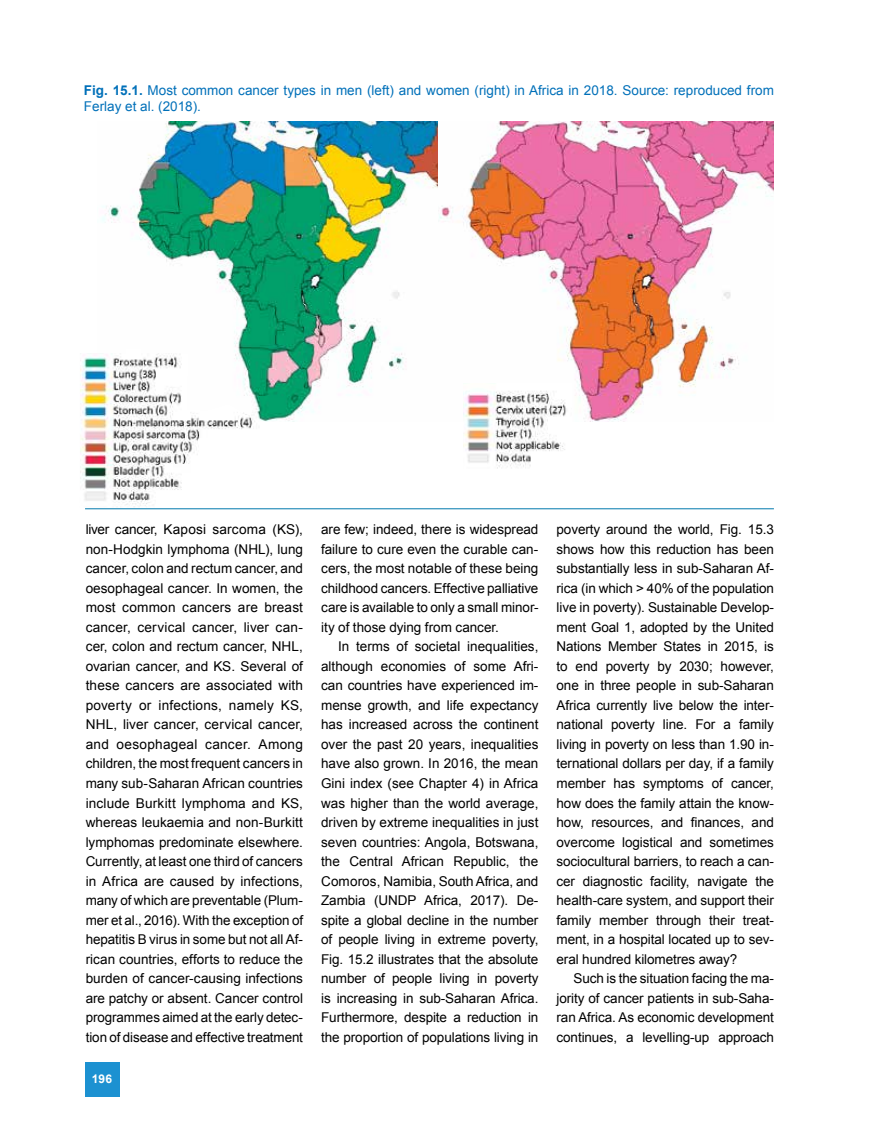
<style>
.page{position:relative;width:893px;height:1127px;background:#fff}
.page>*{position:absolute;margin:0;border:0;box-sizing:border-box;transform-origin:0 0}
.t1{font:13.5px/19.5px "Arial";letter-spacing:-.01em;color:#000;text-align:justify}
.t2{font:13.5px/16.2px "Arial";color:#0070b9}
.t3{font:700 12px "Arial";color:#fff}
.s1{font-weight:700}
</style>
<div class="page">
<div style="left:85px;top:1062px;width:34px;height:34px;background:#1c91d1"></div>
<img style="left:102px;top:121px;width:672px;height:300px">
<img style="left:80px;top:353px;width:184px;height:157px">
<img style="left:463px;top:384px;width:109px;height:85px">
<hr style="left:85px;top:508px;width:689px;height:1px;background:#0079ad">
<div style="left:126px;top:349px;width:15px;height:10px;background:#fff"></div>
<p class="t2" style="left:84px;top:83px;width:691px"><span class="s1">Fig. 15.1.</span> Most common cancer types in men (left) and women (right) in Africa in 2018. Source: reproduced from<br>Ferlay et al. (2018).</p>
<p class="t1" style="left:86px;top:521px;width:219px">liver cancer, Kaposi sarcoma (KS), non-Hodgkin lymphoma (NHL), lung cancer, colon and rectum cancer, and oesophageal cancer. In women, the most common cancers are breast cancer, cervical cancer, liver can&shy;cer, colon and rectum cancer, NHL, ovarian cancer, and KS. Several of these cancers are associated with poverty or infections, namely KS, NHL, liver cancer, cervical cancer, and oesophageal cancer. Among children, the most frequent cancers in many sub-Saharan African countries include Burkitt lymphoma and KS, whereas leukaemia and non-Burkitt lymphomas predominate elsewhere.<br>Currently, at least one third of cancers in Africa are caused by infections, many of which are preventable (Plum&shy;mer et al., 2016). With the exception of hepatitis B virus in some but not all Af&shy;rican countries, efforts to reduce the burden of cancer-causing infections are patchy or absent. Cancer control programmes aimed at the early detec&shy;tion of disease and effective treatment</p>
<p class="t1" style="left:321px;top:521px;width:219px">are few; indeed, there is widespread failure to cure even the curable can&shy;cers, the most notable of these being childhood cancers. Effective palliative care is available to only a small minor&shy;ity of those dying from cancer.</p>
<p class="t1" style="left:321px;top:638px;width:219px;text-indent:17px">In terms of societal inequalities, although economies of some Afri&shy;can countries have experienced im&shy;mense growth, and life expectancy has increased across the continent over the past 20 years, inequalities have also grown. In 2016, the mean Gini index (see Chapter 4) in Africa was higher than the world average, driven by extreme inequalities in just seven countries: Angola, Botswana, the Central African Republic, the Comoros, Namibia, South Africa, and Zambia (UNDP Africa, 2017). De&shy;spite a global decline in the number of people living in extreme poverty, Fig. 15.2 illustrates that the absolute number of people living in poverty is increasing in sub-Saharan Africa.<br>Furthermore, despite a reduction in the proportion of populations living in</p>
<p class="t3" style="left:92px;top:1074px;width:22px">196</p>
<p class="t1" style="left:557px;top:521px;width:219px">poverty around the world, Fig. 15.3 shows how this reduction has been substantially less in sub-Saharan Af&shy;rica (in which &gt; 40% of the population live in poverty). Sustainable Develop&shy;ment Goal 1, adopted by the United Nations Member States in 2015, is to end poverty by 2030; however, one in three people in sub-Saharan Africa currently live below the inter&shy;national poverty line. For a family living in poverty on less than 1.90 in&shy;ternational dollars per day, if a family member has symptoms of cancer, how does the family attain the know&shy;how, resources, and finances, and overcome logistical and sometimes sociocultural barriers, to reach a can&shy;cer diagnostic facility, navigate the health-care system, and support their family member through their treat&shy;ment, in a hospital located up to sev&shy;eral hundred kilometres away?</p>
<p class="t1" style="left:557px;top:970px;width:219px;text-indent:17px">Such is the situation facing the ma&shy;jority of cancer patients in sub-Saha&shy;ran Africa. As economic development continues, a levelling-up approach</p>
</div>
